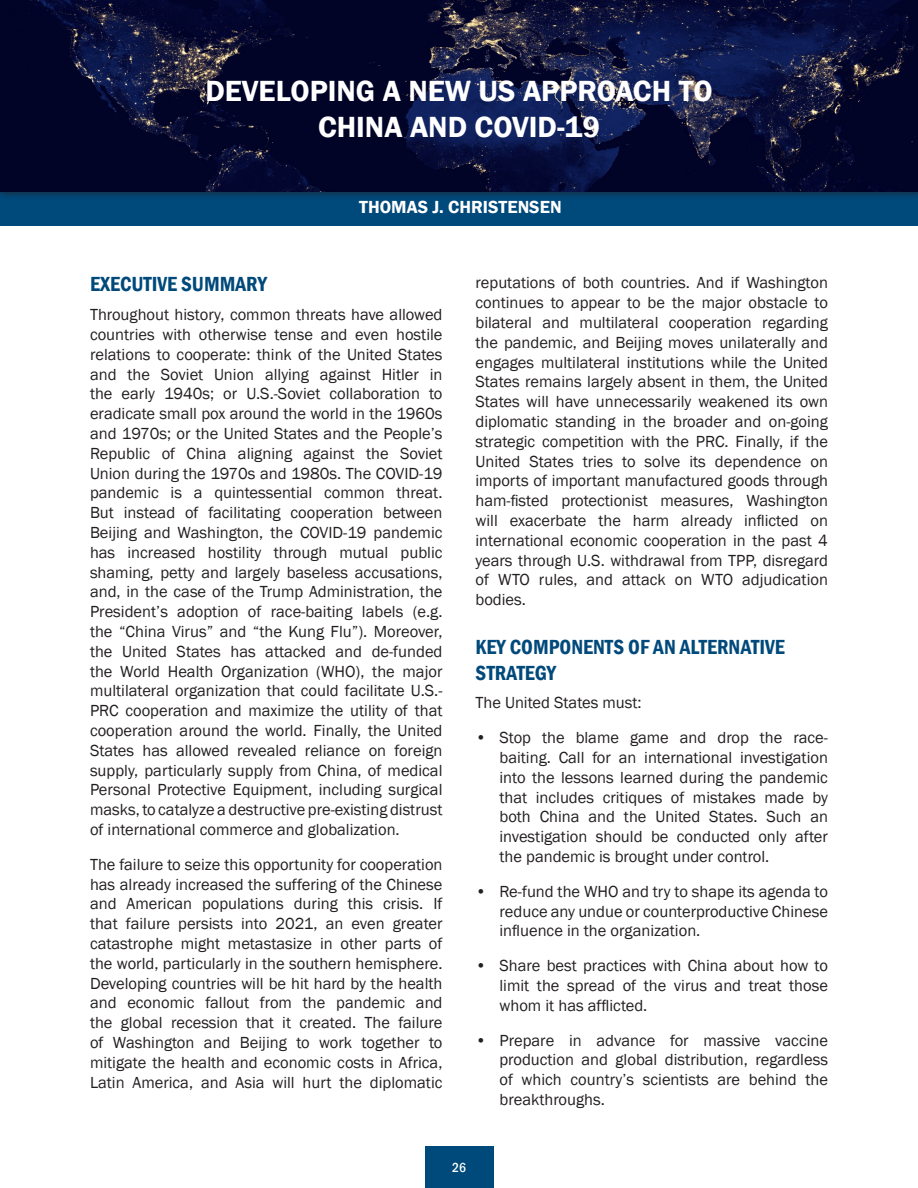
<style>
.page{position:relative;width:918px;height:1188px;background:#fff}
.page>*{position:absolute;margin:0;border:0;box-sizing:border-box;transform-origin:0 0}
.t1{font:600 30px "Franklin Gothic";color:#fff}
.Heading{font:600 condensed 21px/25.2px "Franklin Gothic";color:#00497b}
.Author__Article{font:600 18px "Franklin Gothic";color:#fff}
.Running_Text{font:16.5px/19.8px "Franklin Gothic";color:#231f20;text-align:justify}
.t2{font:500 condensed 13.5px "Franklin Gothic";color:#fff}
</style>
<div class="page">
<div style="left:0;top:182px;width:918px;height:44px;background:#00497b"></div>
<div style="left:0;top:0;width:918px;height:199px;background:#231f20;opacity:.75"></div>
<img style="left:0;top:0;width:918px;height:192px">
<div style="left:425px;top:1147px;width:68px;height:41px;background:#00497b"></div>
<p class="t1" style="left:205px;top:73px;width:509px">DEVELOPING A NEW US APPROACH TO</p>
<p class="t1" style="left:318px;top:109px;width:283px">CHINA AND COVID-19</p>
<p class="Author__Article" style="left:359px;top:196px;width:204px">THOMAS J. CHRISTENSEN</p>
<p class="Heading" style="left:90px;top:272px;width:179px">EXECUTIVE SUMMARY</p>
<p class="Running_Text" style="left:90px;top:305px;width:354px">Throughout history, common threats have allowed countries with otherwise tense and even hostile relations to cooperate: think of the United States and the Soviet Union allying against Hitler in the early 1940s; or U.S.-Soviet collaboration to eradicate small pox around the world in the 1960s and 1970s; or the United States and the People’s Republic of China aligning against the Soviet Union during the 1970s and 1980s. The COVID-19 pandemic is a quintessential common threat.<br>But instead of facilitating cooperation between Beijing and Washington, the COVID-19 pandemic has increased hostility through mutual public shaming, petty and largely baseless accusations, and, in the case of the Trump Administration, the President’s adoption of race-baiting labels (e.g. the “China Virus” and “the Kung Flu”). Moreover, the United States has attacked and de-funded the World Health Organization (WHO), the major multilateral organization that could facilitate U.S.- PRC cooperation and maximize the utility of that cooperation around the world. Finally, the United States has allowed revealed reliance on foreign supply, particularly supply from China, of medical Personal Protective Equipment, including surgical masks, to catalyze a destructive pre-existing distrust of international commerce and globalization.</p>
<p class="Running_Text" style="left:90px;top:855px;width:354px">The failure to seize this opportunity for cooperation has already increased the suffering of the Chinese and American populations during this crisis. If that failure persists into 2021, an even greater catastrophe might metastasize in other parts of the world, particularly in the southern hemisphere.<br>Developing countries will be hit hard by the health and economic fallout from the pandemic and the global recession that it created. The failure of Washington and Beijing to work together to mitigate the health and economic costs in Africa, Latin America, and Asia will hurt the diplomatic</p>
<p class="Running_Text" style="left:476px;top:273px;width:354px">reputations of both countries. And if Washington continues to appear to be the major obstacle to bilateral and multilateral cooperation regarding the pandemic, and Beijing moves unilaterally and engages multilateral institutions while the United States remains largely absent in them, the United States will have unnecessarily weakened its own diplomatic standing in the broader and on-going strategic competition with the PRC. Finally, if the United States tries to solve its dependence on imports of important manufactured goods through ham-fisted protectionist measures, Washington will exacerbate the harm already inflicted on international economic cooperation in the past 4 years through U.S. withdrawal from TPP, disregard of WTO rules, and attack on WTO adjudication bodies.</p>
<p class="Heading" style="left:476px;top:634px;width:311px">KEY COMPONENTS OF AN ALTERNATIVE<br>STRATEGY</p>
<p class="Running_Text" style="left:476px;top:693px;width:168px">The United States must:</p>
<p class="Running_Text" style="left:500px;top:728px;width:330px;text-indent:-24px">• Stop the blame game and drop the race&shy;baiting. Call for an international investigation into the lessons learned during the pandemic that includes critiques of mistakes made by both China and the United States. Such an investigation should be conducted only after the pandemic is brought under control.</p>
<p class="Running_Text" style="left:500px;top:882px;width:330px;text-indent:-24px">• Re-fund the WHO and try to shape its agenda to reduce any undue or counterproductive Chinese influence in the organization.</p>
<p class="Running_Text" style="left:500px;top:956px;width:330px;text-indent:-24px">• Share best practices with China about how to limit the spread of the virus and treat those whom it has afflicted.</p>
<p class="Running_Text" style="left:500px;top:1030px;width:330px;text-indent:-24px">• Prepare in advance for massive vaccine production and global distribution, regardless of which country’s scientists are behind the breakthroughs.</p>
<p class="t2" style="left:452px;top:1158px;width:15px">26</p>
</div>
